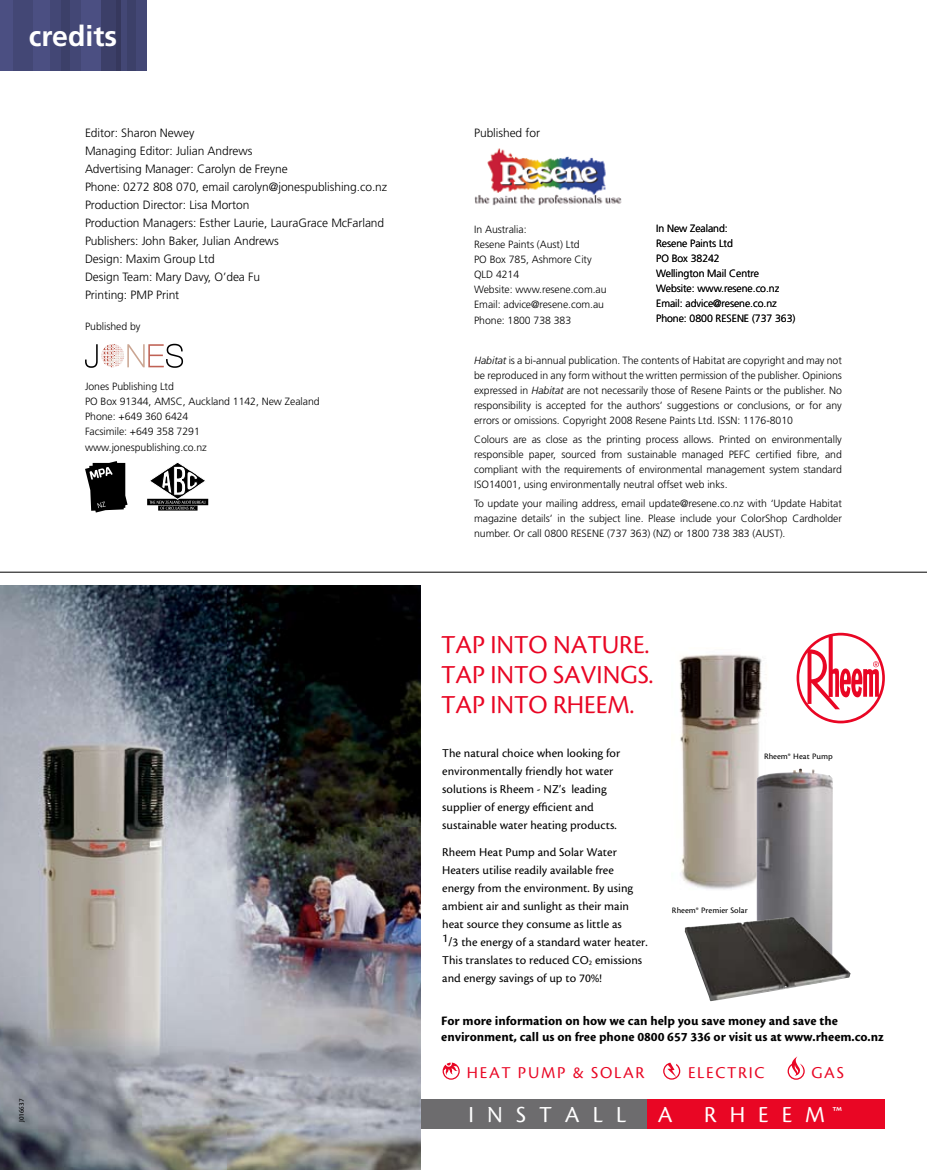
<style>
.page{position:relative;width:927px;height:1170px;background:#fff}
.page>*{position:absolute;margin:0;border:0;box-sizing:border-box;transform-origin:0 0}
.t1{font:700 28.5px "Frutiger";color:#fff}
.t2{font:27px/30px "Cronos MM.408.18.";color:#e90624}
.t3{font:23.85px "Cronos MM.408.15.9357.";letter-spacing:.55em;color:#fff}
.t4{font:17.25px "Cronos MM.408.15.9357.";letter-spacing:.1em;color:#e90624}
.t5{font:13.5px/16.5px "Cronos MM.700.9.";letter-spacing:-.005em;color:#000}
.t6{font:12.45px/18px "Cronos MM.408.8.31781.";color:#000}
.t7{font:300 12px/18px "Frutiger";letter-spacing:-.005em;color:#000}
.t8{font:700 12px "Helvetica";color:#000}
.t9{font:300 10.5px/15px "Frutiger";letter-spacing:-.005em;color:#000}
.t10{font:8.55px "Cronos MM.408.6.";color:#000}
.t11{font:7.5px "Cronos MM.408.6.";color:#000}
.s1{font-style:italic}
</style>
<div class="page">
<div style="left:646px;top:1098px;width:238px;height:30px;background:#e90624"></div>
<div style="left:21px;top:1098px;width:626px;height:30px;background:#6d6c6e"></div>
<img style="left:0;top:585px;width:421px;height:584px">
<img style="left:21px;top:1098px;width:400px;height:30px">
<div style="left:794px;top:630px;width:94px;height:95px;border:9px solid #fff;border-radius:50%"></div>
<svg style="left:797px;top:632px;width:88px;height:91px"></svg>
<img style="left:679px;top:654px;width:88px;height:236px">
<img style="left:756px;top:768px;width:77px;height:148px">
<img style="left:685px;top:916px;width:165px;height:85px">
<svg style="left:443px;top:1062px;width:17px;height:17px"></svg>
<svg style="left:788px;top:1056px;width:17px;height:23px"></svg>
<svg style="left:663px;top:1062px;width:17px;height:17px"></svg>
<div style="left:0;top:0;width:146px;height:70px;background:#4b4f82"></div>
<div style="left:13px;top:0;width:20px;height:70px;background:#434775"></div>
<div style="left:101px;top:0;width:20px;height:70px;background:#3c3f68"></div>
<div style="left:50px;top:0;width:20px;height:70px;background:#434775"></div>
<div style="left:61px;top:0;width:20px;height:70px;background:#434775"></div>
<svg style="left:116px;top:0;width:11px;height:70px"></svg>
<div style="left:127px;top:0;width:19px;height:70px;background:#434775"></div>
<svg style="left:85px;top:344px;width:98px;height:24px"></svg>
<svg style="left:85px;top:461px;width:43px;height:51px"></svg>
<div style="left:158px;top:505px;width:40px;height:5px;border:1px solid #000"></div>
<div style="left:147px;top:498px;width:61px;height:7px;border:1px solid #000"></div>
<svg style="left:148px;top:462px;width:59px;height:47px"></svg>
<img style="left:474px;top:148px;width:148px;height:58px">
<hr style="left:0;top:572px;width:927px;height:1px;background:#000">
<h1 class="t1" style="left:29px;top:19px;width:90px">credits</h1>
<p class="t7" style="left:85px;top:124px;width:304px">Editor: Sharon Newey<br>Managing Editor: Julian Andrews<br>Advertising Manager: Carolyn de Freyne<br>Phone: 0272 808 070, email carolyn@jonespublishing.co.nz Production Director: Lisa Morton<br>Production Managers: Esther Laurie, LauraGrace McFarland Publishers: John Baker, Julian Andrews<br>Design: Maxim Group Ltd<br>Design Team: Mary Davy, O’dea Fu<br>Printing: PMP Print</p>
<p class="t9" style="left:85px;top:319px;width:57px">Published by</p>
<p class="t9" style="left:85px;top:379px;width:236px">Jones Publishing Ltd<br>PO Box 91344, AMSC, Auckland 1142, New Zealand<br>Phone: +649 360 6424<br>Facsimile: +649 358 7291</p>
<p class="t9" style="left:85px;top:440px;width:123px">www.jonespublishing.co.nz</p>
<p class="t11" style="left:18px;top:1121px;width:25px;rotate:-90deg">J016637</p>
<p class="t7" style="left:474px;top:124px;width:67px">Published for</p>
<p class="t9" style="left:656px;top:220px;width:141px">In New Zealand:<br>Resene Paints Ltd<br>PO Box 38242<br>Wellington Mail Centre<br>Website: www.resene.co.nz<br>Email: advice@resene.co.nz<br>Phone: 0800 RESENE (737 363)</p>
<p class="t9" style="left:474px;top:222px;width:134px">In Australia:<br>Resene Paints (Aust) Ltd<br>PO Box 785, Ashmore City<br>QLD 4214<br>Website: www.resene.com.au<br>Email: advice@resene.com.au</p>
<p class="t9" style="left:474px;top:313px;width:99px">Phone: 1800 738 383</p>
<p class="t9" style="left:474px;top:352px;width:369px;text-align:justify"><span class="s1">Habitat</span> is a bi-annual publication. The contents of Habitat are copyright and may not be reproduced in any form without the written permission of the publisher. Opinions expressed in <span class="s1">Habitat</span> are not necessarily those of Resene Paints or the publisher. No responsibility is accepted for the authors’ suggestions or conclusions, or for any errors or omissions. Copyright 2008 Resene Paints Ltd. ISSN: 1176-8010</p>
<p class="t9" style="left:474px;top:432px;width:369px;text-align:justify">Colours are as close as the printing process allows. Printed on environmentally responsible paper, sourced from sustainable managed PEFC certified fibre, and compliant with the requirements of environmental management system standard ISO14001, using environmentally neutral offset web inks.</p>
<p class="t9" style="left:474px;top:496px;width:369px;text-align:justify">To update your mailing address, email update@resene.co.nz with ‘Update Habitat magazine details’ in the subject line. Please include your ColorShop Cardholder number. Or call 0800 RESENE (737 363) (NZ) or 1800 738 383 (AUST).</p>
<p class="t8" style="left:495px;top:529px;width:56px">11: 51</p>
<p class="t8" style="left:567px;top:529px;width:23px">A M</p>
<h2 class="t2" style="left:441px;top:630px;width:213px">TAP INTO NATURE.<br>TAP INTO SAVINGS.<br>TAP INTO RHEEM.</h2>
<p class="t6" style="left:442px;top:744px;width:179px">The natural choice when looking for environmentally friendly hot water solutions is Rheem - NZ’s leading supplier of energy efficient and sustainable water heating products.</p>
<p class="t6" style="left:442px;top:843px;width:207px">Rheem Heat Pump and Solar Water Heaters utilise readily available free energy from the environment. By using ambient air and sunlight as their main heat source they consume as little as<br>1/3 the energy of a standard water heater.<br>This translates to reduced CO<sub>2</sub> emissions and energy savings of up to 70%!</p>
<p class="t10" style="left:764px;top:751px;width:70px">Rheem® Heat Pump</p>
<p class="t10" style="left:672px;top:905px;width:77px">Rheem® Premier Solar</p>
<p class="t5" style="left:441px;top:1012px;width:444px">For more information on how we can help you save money and save the environment, call us on free phone 0800 657 336 or visit us at www.rheem.co.nz</p>
<h3 class="t4" style="left:467px;top:1063px;width:179px">HEAT PUMP &amp; SOLAR</h3>
<h3 class="t4" style="left:688px;top:1063px;width:78px">ELECTRIC</h3>
<h3 class="t4" style="left:811px;top:1063px;width:34px">GAS</h3>
<h3 class="t3" style="left:469px;top:1101px;width:159px">INSTALL</h3>
<h3 class="t3" style="left:658px;top:1101px;width:16px">A</h3>
<h3 class="t3" style="left:704px;top:1101px;width:140px">RHEEM™</h3>
</div>
